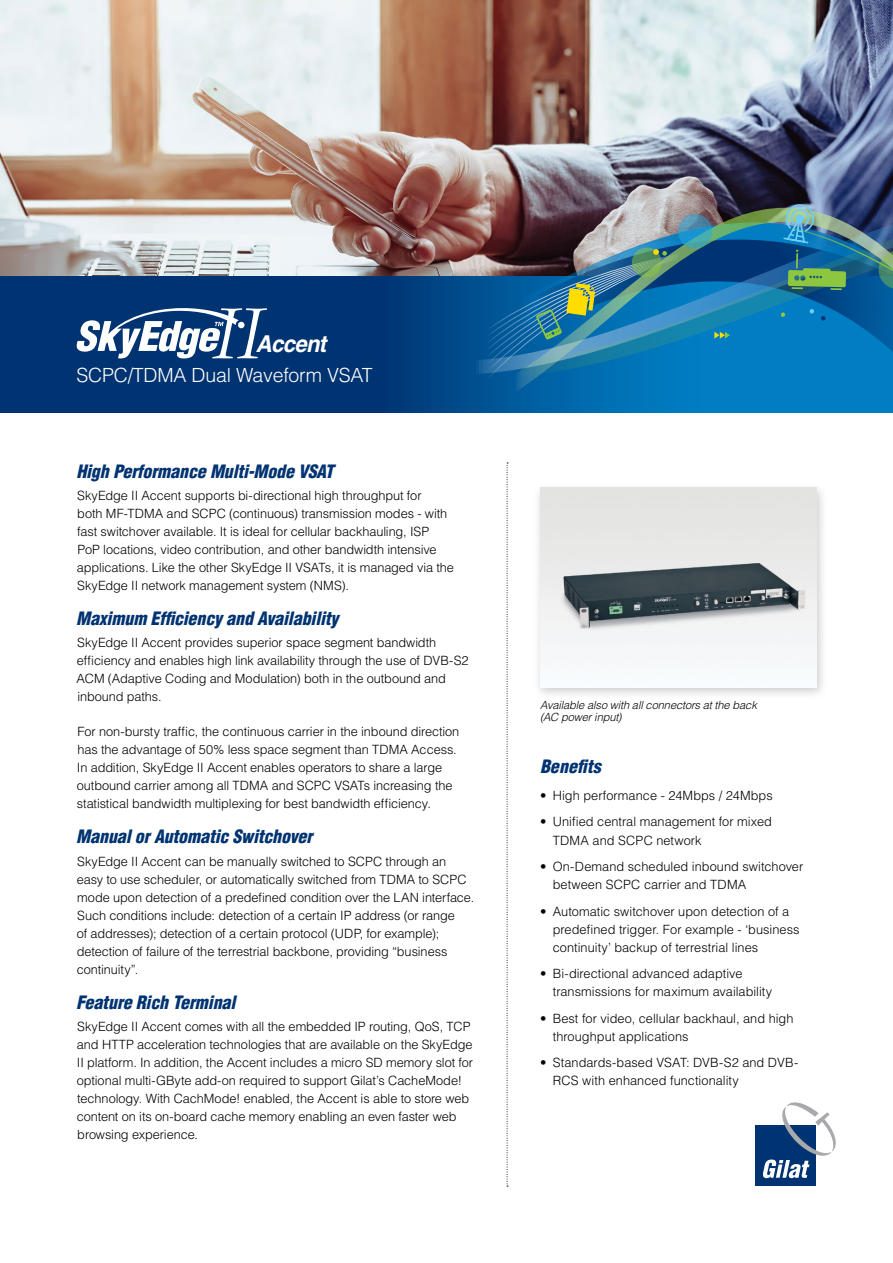
<style>
.page{position:relative;width:893px;height:1263px;background:#fff}
.page>*{position:absolute;margin:0;border:0;box-sizing:border-box;transform-origin:0 0}
.t1{font:italic 700 23.25px "Helvetica LT";letter-spacing:-.03em;color:#fff;scale:.95 1}
.t2{font:300 19.5px "Helvetica LT";letter-spacing:-.01em;color:#fff}
.t3{font:italic 900 condensed 18px "Helvetica LT";letter-spacing:-.01em;color:#003371}
.t4{font:300 12.75px/18px "Helvetica LT";letter-spacing:-.005em;color:#000}
.t5{font:italic 300 11.25px/12px "Helvetica LT";letter-spacing:-.01em;color:#000}
</style>
<div class="page">
<img style="left:0;top:0;width:893px;height:276px">
<div style="left:0;top:276px;width:893px;height:136px;background:#003371"></div>
<img style="left:430px;top:196px;width:463px;height:12px">
<svg style="left:374px;top:208px;width:519px;height:205px"></svg>
<svg style="left:426px;top:208px;width:467px;height:170px"></svg>
<svg style="left:678px;top:214px;width:34px;height:34px"></svg>
<svg style="left:714px;top:332px;width:16px;height:7px"></svg>
<div style="left:632px;top:248px;width:30px;height:29px;background:#5dac81;border-radius:50%"></div>
<svg style="left:781px;top:203px;width:112px;height:150px"></svg>
<svg style="left:418px;top:249px;width:272px;height:164px"></svg>
<svg style="left:507px;top:463px;width:1px;height:724px"></svg>
<svg style="left:77px;top:308px;width:190px;height:50px"></svg>
<div style="left:533px;top:482px;width:295px;height:218px;background:#000;opacity:.2"></div>
<img style="left:540px;top:488px;width:276px;height:199px">
<div style="left:755px;top:1125px;width:61px;height:61px;background:#003371"></div>
<svg style="left:763px;top:1102px;width:73px;height:76px"></svg>
<h1 class="t1" style="left:256px;top:329px;width:76px">Accent</h1>
<h2 class="t2" style="left:77px;top:363px;width:297px">SCPC/TDMA Dual Waveform VSAT</h2>
<h3 class="t3" style="left:76px;top:460px;width:259px">High Performance Multi-Mode VSAT</h3>
<p class="t4" style="left:77px;top:486px;width:379px">SkyEdge II Accent supports bi-directional high throughput for<br>both MF-TDMA and SCPC (continuous) transmission modes - with fast switchover available isIt. ideal for cellular backhauling, ISP PoP locations, video contribution, and other bandwidth intensive applications. Like the other SkyEdge II VSATs isit, managed via the SkyEdge II network management system (NMS .(</p>
<h3 class="t3" style="left:76px;top:607px;width:264px">Maximum Efficiency and Availability</h3>
<p class="t4" style="left:76px;top:634px;width:394px">SkyEdge II Accent provides superior space segment bandwidth efficiency and enables high link availability through the use of DVB S- 2<br>ACM (Adaptive Coding and Modulation) both in the outbound and inbound paths.</p>
<p class="t4" style="left:77px;top:723px;width:384px">For non-bursty traffic, the continuous carrier in the inbound direction has the advantage of 50% less space segment than TDMA Access.<br>In addition, SkyEdge II Accent enables operators to share a large outbound carrier among all TDMA and SCPC VSATs increasing the statistical bandwidth multiplexing for best bandwidth efficiency.</p>
<h3 class="t3" style="left:76px;top:825px;width:238px">Manual or Automatic Switchover</h3>
<p class="t4" style="left:77px;top:852px;width:399px">SkyEdge II Accent can be manually switched to SCPC through an easy to use scheduler, or automatically switched from TDMA to SCPC mode upon detection of a predefined condition over the LAN interface.<br>Such conditions include: detection of a certain IP address (or range<br>of addresses); detection of a certain protocol (UDP, for example ;( detection of failure of the terrestrial backbone, providing “business continuity .“</p>
<h3 class="t3" style="left:76px;top:990px;width:161px">Feature Rich Terminal</h3>
<p class="t4" style="left:77px;top:1017px;width:398px">SkyEdge II Accent comes with all the embedded IP routing, QoS, TCP and HTTP acceleration technologies that are available on the SkyEdge II platform In. addition, the Accent includes a micro SD memory slot for optional multi-GByte add-on required to support Gilat s’ CacheMode! technology. With CachMode! enabled, the Accent is able to store web content on its on-board cache memory enabling an even faster web browsing experience.</p>
<p class="t5" style="left:540px;top:699px;width:218px">Available also with all connectors at the back (AC power input(</p>
<h3 class="t3" style="left:540px;top:755px;width:62px">Benefits</h3>
<p class="t4" style="left:553px;top:786px;width:221px">High performance - 24Mbps / 24Mbps</p>
<p class="t4" style="left:540px;top:786px;width:8px">•</p>
<p class="t4" style="left:540px;top:813px;width:8px">•</p>
<p class="t4" style="left:553px;top:813px;width:221px">Unified central management for mixed</p>
<p class="t4" style="left:553px;top:826px;width:252px;line-height:26.5px">TDMA and SCPC network<br>On-Demand scheduled inbound switchover</p>
<p class="t4" style="left:540px;top:857px;width:8px">•</p>
<p class="t4" style="left:553px;top:871px;width:238px;line-height:26.5px">between SCPC carrier and TDMA<br>Automatic switchover upon detection of a</p>
<p class="t4" style="left:540px;top:902px;width:8px">•</p>
<p class="t4" style="left:553px;top:920px;width:248px">predefined trigger. For example - ‘business continuity’ backup of terrestrial lines</p>
<p class="t4" style="left:553px;top:964px;width:191px">Bi-directional advanced adaptive</p>
<p class="t4" style="left:540px;top:964px;width:8px">•</p>
<p class="t4" style="left:553px;top:978px;width:242px;line-height:26.5px">transmissions for maximum availability<br>Best for video, cellular backhaul, and high</p>
<p class="t4" style="left:540px;top:1009px;width:8px">•</p>
<p class="t4" style="left:553px;top:1027px;width:137px">throughput applications</p>
<p class="t4" style="left:553px;top:1071px;width:187px">RCS with enhanced functionality</p>
<p class="t4" style="left:553px;top:1053px;width:247px">Standards-based VSAT: DVB S- 2 and DVB-</p>
<p class="t4" style="left:540px;top:1053px;width:8px">•</p>
</div>
